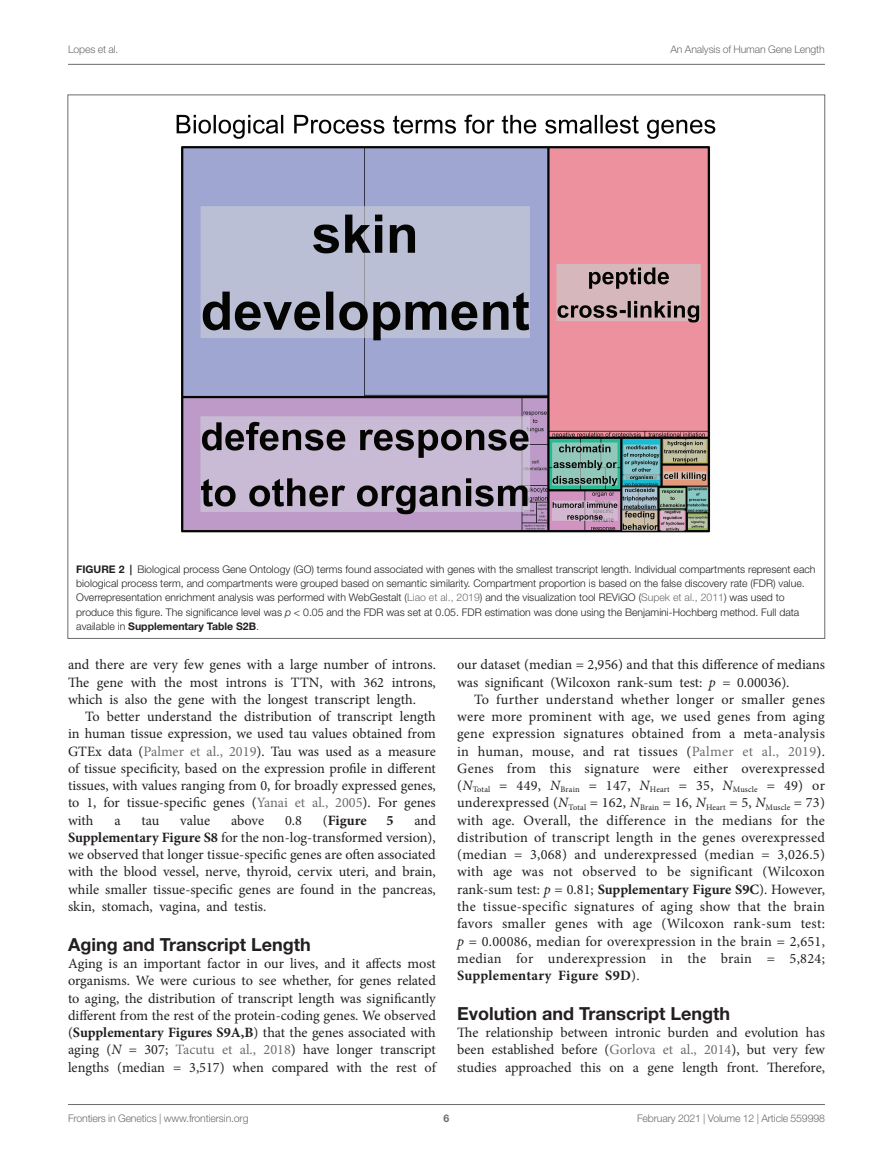
<style>
.page{position:relative;width:893px;height:1170px;background:#fff}
.page>*{position:absolute;margin:0;border:0;box-sizing:border-box;transform-origin:0 0}
.HEAD_2{font:700 18px "Helvetica Neue LT Std";color:#231f20}
.TEXT{font:14.25px/17.2px "Minion Pro";color:#231f20;text-align:justify}
.TEXT_FLUSH{font:14.25px/17.2px "Minion Pro";color:#231f20;text-align:justify}
.TEXT-2{font:700 14.25px "Minion Pro";color:#231f20}
.FIG_LEG{font:300 10.5px/14.2px "Helvetica Neue LT Std";color:#231f20}
.t1{font:300 10.5px "Helvetica Neue LT Std";letter-spacing:-.015em;color:#6c6d70}
.t2{font:700 10.5px "Helvetica Neue LT Std";color:#6c6d70}
.s1{font-weight:700}
.s2{color:#6c6d70}
.s3{font-style:italic}
.s4{font-weight:400}
</style>
<div class="page">
<hr style="left:68px;top:64px;width:757px;height:1px;background:#6c6d70">
<hr style="left:68px;top:1104px;width:757px;height:1px;background:#6c6d70">
<img style="left:176px;top:114px;width:540px;height:419px">
<p class="t1" style="left:68px;top:42px;width:52px">Lopes et al.</p>
<p class="t1" style="left:670px;top:42px;width:156px">An Analysis of Human Gene Length</p>
<p class="FIG_LEG" style="left:76px;top:562px;width:741px"><span class="s1">FIGURE 2 |</span> Biological process Gene Ontology (GO) terms found associated with genes with the smallest transcript length. Individual compartments represent each biological process term, and compartments were grouped based on semantic similarity. Compartment proportion is based on the false discovery rate (FDR) value.<br>Overrepresentation enrichment analysis was performed with WebGestalt (<span class="s2">Liao et al., 2019</span>) and the visualization tool REViGO (<span class="s2">Supek et al., 2011</span>) was used to produce this figure. The significance level was <span class="s3">p</span> &lt; 0.05 and the FDR was set at 0.05. FDR estimation was done using the Benjamini-Hochberg method. Full data available in <span class="s1">Supplementary Table S2B</span>.</p>
<p class="TEXT_FLUSH" style="left:68px;top:656px;width:369px">and there are very few genes with a large number of introns.<br>The gene with the most introns is TTN, with 362 introns, which is also the gene with the longest transcript length.</p>
<p class="TEXT" style="left:68px;top:708px;width:369px;text-indent:17px">To better understand the distribution of transcript length in human tissue expression, we used tau values obtained from GTEx data (<span class="s2">Palmer et al., 2019</span>). Tau was used as a measure of tissue specificity, based on the expression profile in different tissues, with values ranging from 0, for broadly expressed genes, to 1, for tissue-specific genes (<span class="s2">Yanai et al., 2005</span>). For genes with</p>
<p class="TEXT" style="left:68px;top:811px;width:369px;text-indent:346px">and <span class="s1">Supplementary Figure S8</span> for the non-log-transformed version), we observed that longer tissue-specific genes are often associated with the blood vessel, nerve, thyroid, cervix uteri, and brain, while smaller tissue-specific genes are found in the pancreas, skin, stomach, vagina, and testis.</p>
<p class="HEAD_2" style="left:68px;top:933px;width:244px">Aging and Transcript Length</p>
<p class="TEXT_FLUSH" style="left:68px;top:954px;width:369px">Aging is an important factor in our lives, and it affects most organisms. We were curious to see whether, for genes related to aging, the distribution of transcript length was significantly different from the rest of the protein-coding genes. We observed (<span class="s1">Supplementary Figures S9A,B</span>) that the genes associated with aging (<span class="s3">N</span> = 307; <span class="s2">Tacutu et al., 2018</span>) have longer transcript lengths (median = 3,517) when compared with the rest of</p>
<p class="TEXT" style="left:114px;top:811px;width:8px">a</p>
<p class="TEXT" style="left:141px;top:811px;width:19px">tau</p>
<p class="TEXT" style="left:180px;top:811px;width:31px">value</p>
<p class="TEXT" style="left:231px;top:811px;width:35px">above</p>
<p class="TEXT" style="left:285px;top:811px;width:18px">0.8</p>
<p class="TEXT-2" style="left:323px;top:811px;width:45px"><span class="s4">(</span>Figure</p>
<p class="TEXT-2" style="left:386px;top:811px;width:9px">5</p>
<p class="TEXT_FLUSH" style="left:457px;top:656px;width:369px">our dataset (median = 2,956) and that this difference of medians was significant (Wilcoxon rank-sum test: <span class="s3">p</span> = 0.00036).</p>
<p class="TEXT" style="left:457px;top:690px;width:369px;text-indent:17px">To further understand whether longer or smaller genes were more prominent with age, we used genes from aging gene expression signatures obtained from a meta-analysis in human, mouse, and rat tissues (<span class="s2">Palmer et al., 2019</span>).<br>Genes from this signature were either overexpressed (<span class="s3">N</span><sub>Total</sub> = 449, <span class="s3">N</span><sub>Brain</sub> = 147, <span class="s3">N</span><sub>Heart</sub> = 35, <span class="s3">N</span><sub>Muscle</sub> = 49) or underexpressed (<span class="s3">N</span><sub>Total</sub> = 162, <span class="s3">N</span><sub>Brain</sub> = 16, <span class="s3">N</span><sub>Heart</sub> = 5, <span class="s3">N</span><sub>Muscle</sub> = 73) with age. Overall, the difference in the medians for the distribution of transcript length in the genes overexpressed (median = 3,068) and underexpressed (median = 3,026.5) with age was not observed to be significant (Wilcoxon rank-sum test: <span class="s3">p</span> = 0.81; <span class="s1">Supplementary Figure S9C</span>). However, the tissue-specific signatures of aging show that the brain favors smaller genes with age (Wilcoxon rank-sum test: <span class="s3">p</span> = 0.00086, median for overexpression in the brain = 2,651, median for underexpression in the brain = 5,824; <span class="s1">Supplementary Figure S9D</span>).</p>
<p class="HEAD_2" style="left:457px;top:1002px;width:275px">Evolution and Transcript Length</p>
<p class="TEXT_FLUSH" style="left:457px;top:1023px;width:369px">The relationship between intronic burden and evolution has been established before (<span class="s2">Gorlova et al., 2014</span>), but very few studies approached this on a gene length front. Therefore,</p>
<p class="t1" style="left:68px;top:1111px;width:182px">Frontiers in Genetics | www.frontiersin.org</p>
<p class="t2" style="left:444px;top:1111px;width:7px">6</p>
<p class="t1" style="left:637px;top:1111px;width:189px">February 2021 | Volume 12 | Article 559998</p>
</div>
